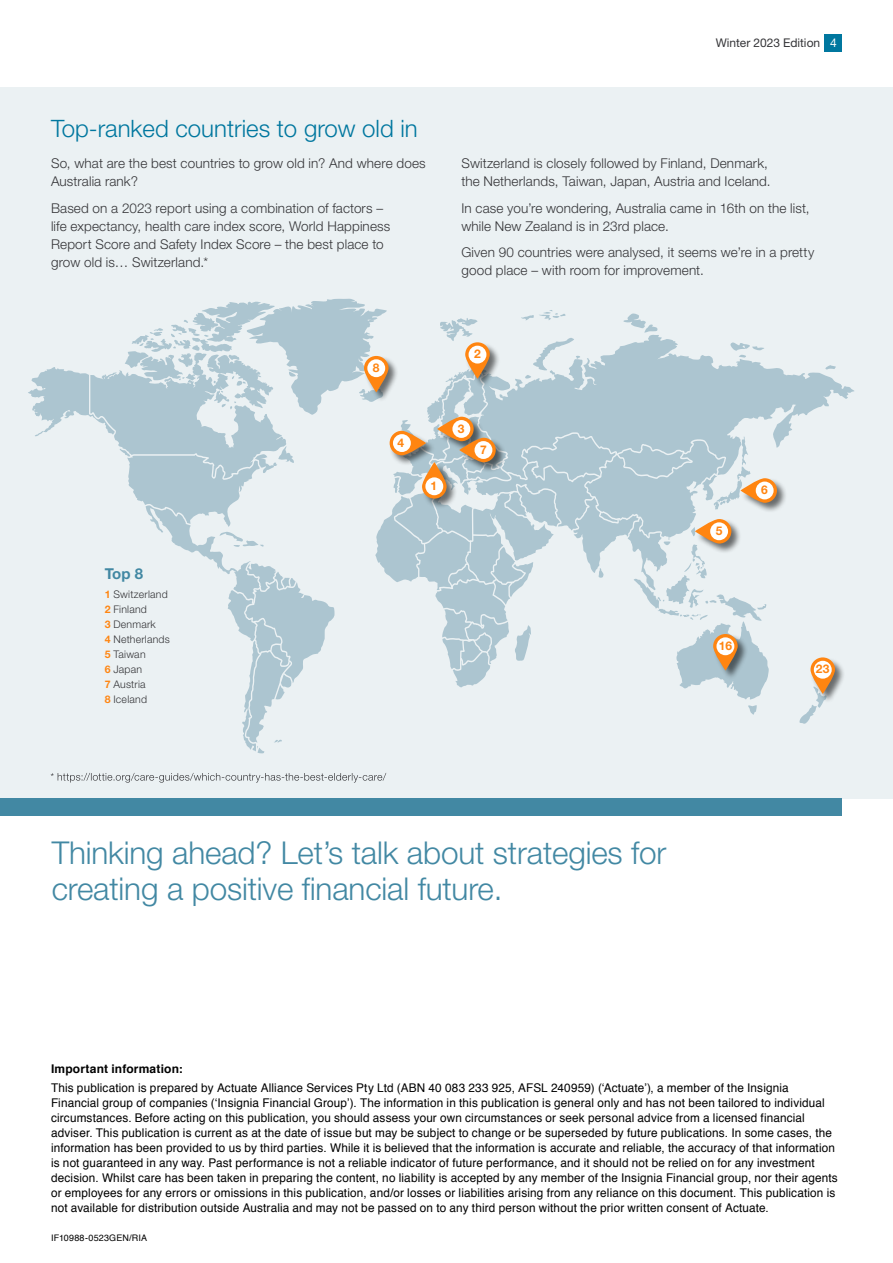
<style>
.page{position:relative;width:893px;height:1263px;background:#fff}
.page>*{position:absolute;margin:0;border:0;box-sizing:border-box;transform-origin:0 0}
.t1{font:300 31.5px/36px "Helvetica Neue LT Std";letter-spacing:-.005em;color:#4288a3}
.t2{font:300 24px "Helvetica Neue LT Std";color:#00779f}
.t3{font:700 15px "Helvetica Neue LT Std";color:#4288a3}
.t4{font:300 13.5px/18px "Helvetica Neue LT Std";letter-spacing:.01em;color:#353538}
.t5{font:12px/15px "Helvetica";letter-spacing:.01em;color:#000}
.t6{font:700 12px "Helvetica";letter-spacing:.015em;color:#000}
.t7{font:12px "Helvetica Neue LT Std";color:#353538}
.t8{font:700 12px "Helvetica Neue LT Std";color:#ff8511}
.t9{font:12px "Helvetica Neue LT Std";color:#fff}
.t10{font:300 10.5px/15px "Helvetica Neue LT Std";letter-spacing:.02em;color:#353538}
.t11{font:9px "Helvetica";letter-spacing:.015em;color:#000}
.s1{font-weight:700;color:#ff8511}
</style>
<div class="page">
<div style="left:0;top:87px;width:893px;height:712px;background:#ebf1f3"></div>
<div style="left:825px;top:34px;width:17px;height:17px;background:#00779f"></div>
<svg style="left:28px;top:299px;width:826px;height:454px"></svg>
<div style="left:0;top:799px;width:842px;height:17px;background:#4288a3"></div>
<svg style="left:51px;top:773px;width:335px;height:10px"></svg>
<div style="left:713px;top:634px;width:35px;height:47px;background:#000;opacity:.55"></div>
<svg style="left:713px;top:634px;width:25px;height:36px"></svg>
<div style="left:716px;top:637px;width:18px;height:18px;background:#fff;border-radius:50%"></div>
<div style="left:810px;top:657px;width:36px;height:47px;background:#000;opacity:.55"></div>
<svg style="left:810px;top:657px;width:25px;height:37px"></svg>
<div style="left:814px;top:661px;width:18px;height:18px;background:#fff;border-radius:50%"></div>
<div style="left:364px;top:356px;width:35px;height:47px;background:#000;opacity:.55"></div>
<svg style="left:364px;top:356px;width:25px;height:36px"></svg>
<div style="left:367px;top:359px;width:18px;height:18px;background:#fff;border-radius:50%"></div>
<div style="left:422px;top:462px;width:35px;height:47px;background:#000;opacity:.55"></div>
<svg style="left:422px;top:462px;width:25px;height:37px"></svg>
<div style="left:425px;top:477px;width:18px;height:18px;background:#fff;border-radius:50%"></div>
<div style="left:465px;top:342px;width:36px;height:47px;background:#000;opacity:.55"></div>
<svg style="left:465px;top:342px;width:25px;height:37px"></svg>
<div style="left:469px;top:346px;width:17px;height:18px;background:#fff;border-radius:50%"></div>
<div style="left:389px;top:430px;width:47px;height:36px;background:#000;opacity:.55"></div>
<svg style="left:390px;top:431px;width:36px;height:24px"></svg>
<div style="left:393px;top:434px;width:18px;height:18px;background:#fff;border-radius:50%"></div>
<div style="left:695px;top:519px;width:47px;height:35px;background:#000;opacity:.55"></div>
<svg style="left:695px;top:519px;width:36px;height:25px"></svg>
<div style="left:710px;top:522px;width:18px;height:18px;background:#fff;border-radius:50%"></div>
<div style="left:741px;top:478px;width:47px;height:35px;background:#000;opacity:.55"></div>
<svg style="left:740px;top:478px;width:37px;height:25px"></svg>
<div style="left:756px;top:482px;width:18px;height:17px;background:#fff;border-radius:50%"></div>
<div style="left:437px;top:416px;width:47px;height:36px;background:#000;opacity:.55"></div>
<svg style="left:437px;top:417px;width:37px;height:24px"></svg>
<div style="left:452px;top:420px;width:18px;height:18px;background:#fff;border-radius:50%"></div>
<div style="left:460px;top:437px;width:46px;height:36px;background:#000;opacity:.55"></div>
<svg style="left:459px;top:438px;width:37px;height:24px"></svg>
<div style="left:474px;top:441px;width:18px;height:18px;background:#fff;border-radius:50%"></div>
<p class="t7" style="left:716px;top:36px;width:106px">Winter 2023 Edition</p>
<p class="t9" style="left:830px;top:36px;width:8px">4</p>
<h2 class="t2" style="left:51px;top:114px;width:368px">Top-ranked countries to grow old in</h2>
<p class="t4" style="left:51px;top:154px;width:376px">So, what are the best countries to grow old in? And where does<br>Australia rank?</p>
<p class="t4" style="left:51px;top:198px;width:341px">Based on a 2023 report using a combination of factors – life expectancy, health care index score, World Happiness Report Score and Safety Index Score – the best place to grow old is… Switzerland.*</p>
<p class="t4" style="left:461px;top:154px;width:311px">Switzerland is closely followed by Finland, Denmark, the Netherlands, Taiwan, Japan, Austria and Iceland.</p>
<p class="t4" style="left:461px;top:198px;width:350px">In case you’re wondering, Australia came in 16th on the list, while New Zealand is in 23rd place.</p>
<p class="t4" style="left:461px;top:243px;width:354px">Given 90 countries were analysed, it seems we’re in a pretty good place – with room for improvement.</p>
<p class="t3" style="left:105px;top:564px;width:40px">Top 8</p>
<p class="t10" style="left:105px;top:586px;width:67px"><span class="s1">1</span> Switzerland<br><span class="s1">2</span> Finland<br><span class="s1">3</span> Denmark<br><span class="s1">4</span> Netherlands<br><span class="s1">5</span> Taiwan<br><span class="s1">6</span> Japan<br><span class="s1">7</span> Austria<br><span class="s1">8</span> Iceland</p>
<p class="t8" style="left:373px;top:360px;width:8px">8</p>
<p class="t8" style="left:397px;top:435px;width:8px">4</p>
<p class="t8" style="left:474px;top:347px;width:8px">2</p>
<p class="t8" style="left:430px;top:478px;width:8px">1</p>
<p class="t8" style="left:458px;top:421px;width:8px">3</p>
<p class="t8" style="left:480px;top:442px;width:8px">7</p>
<p class="t8" style="left:716px;top:523px;width:8px">5</p>
<p class="t8" style="left:761px;top:483px;width:8px">6</p>
<p class="t8" style="left:719px;top:638px;width:15px">16</p>
<p class="t8" style="left:816px;top:662px;width:15px">23</p>
<h1 class="t1" style="left:52px;top:834px;width:616px">Thinking ahead? Let’s talk about strategies for creating a positive financial future.</h1>
<p class="t6" style="left:51px;top:1059px;width:133px">Important information:</p>
<p class="t5" style="left:51px;top:1080px;width:788px">This publication is prepared by Actuate Alliance Services Pty Ltd (ABN 40 083 233 925, AFSL 240959) (‘Actuate’), a member of the Insignia Financial group of companies (‘Insignia Financial Group’). The information in this publication is general only and has not been tailored to individual circumstances. Before acting on this publication, you should assess your own circumstances or seek personal advice from a licensed financial adviser. This publication is current as at the date of issue but may be subject to change or be superseded by future publications. In some cases, the information has been provided to us by third parties. While it is believed that the information is accurate and reliable, the accuracy of that information is not guaranteed in any way. Past performance is not a reliable indicator of future performance, and it should not be relied on for any investment decision. Whilst care has been taken in preparing the content, no liability is accepted by any member of the Insignia Financial group, nor their agents or employees for any errors or omissions in this publication, and/or losses or liabilities arising from any reliance on this document. This publication is not available for distribution outside Australia and may not be passed on to any third person without the prior written consent of Actuate.</p>
<p class="t11" style="left:51px;top:1231px;width:98px">IF10988-0523GEN/RIA</p>
</div>
